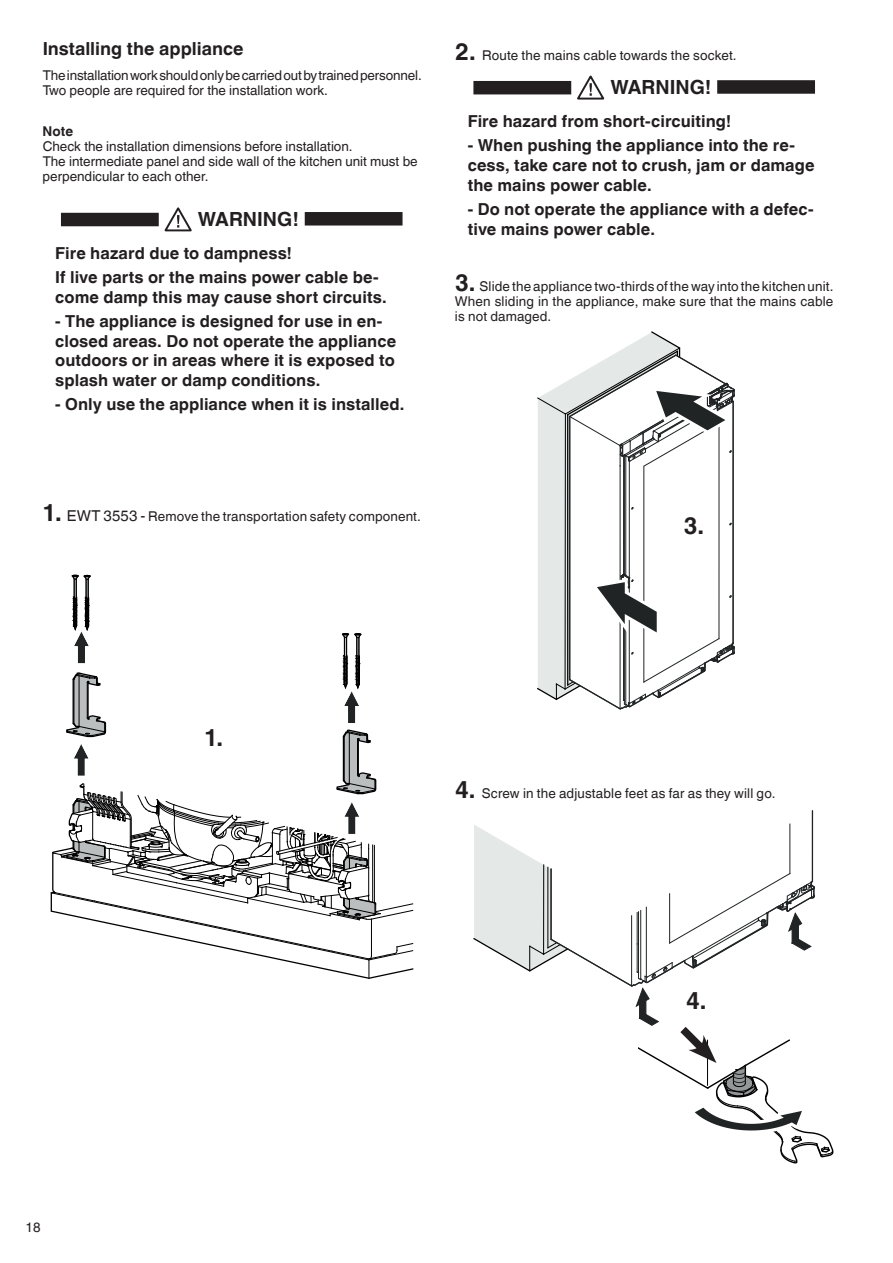
<style>
.page{position:relative;width:893px;height:1263px;background:#fff}
.page>*{position:absolute;margin:0;border:0;box-sizing:border-box;transform-origin:0 0}
.t1{font:700 24px "Helvetica Linotype";color:#231f20}
.t2{font:700 19.5px "Helvetica Linotype";color:#231f20}
.t3{font:700 18px "Helvetica Linotype";color:#231f20}
.t4{font:700 16.5px/19.8px "Helvetica Linotype";letter-spacing:.005em;color:#231f20}
.t5{font:13.5px/15px "Helvetica Linotype";color:#231f20}
.t6{font:700 13.5px "Helvetica Linotype";color:#231f20}
.s1{font-weight:700;font-size:24px}
.s2{font-size:15px}
</style>
<div class="page">
<svg style="left:537px;top:331px;width:198px;height:379px"></svg>
<hr style="left:812px;top:811px;width:1px;height:69px;background:#202425">
<svg style="left:473px;top:824px;width:360px;height:339px"></svg>
<div style="left:473px;top:81px;width:98px;height:13px;background:#231f20"></div>
<svg style="left:577px;top:75px;width:28px;height:25px"></svg>
<div style="left:717px;top:80px;width:98px;height:14px;background:#231f20"></div>
<div style="left:61px;top:213px;width:98px;height:13px;background:#231f20"></div>
<svg style="left:164px;top:207px;width:28px;height:25px"></svg>
<div style="left:305px;top:212px;width:98px;height:14px;background:#231f20"></div>
<svg style="left:50px;top:575px;width:364px;height:404px"></svg>
<h3 class="t3" style="left:43px;top:39px;width:202px">Installing the appliance</h3>
<p class="t5" style="left:455px;top:48px;width:283px"><span class="s1">2.</span> Route the mains cable towards the socket.</p>
<p class="t5" style="left:43px;top:68px;width:381px">The installation work should only be carried out by trained personnel.<br>Two people are required for the installation work.</p>
<h2 class="t2" style="left:610px;top:76px;width:102px">WARNING!</h2>
<p class="t4" style="left:468px;top:111px;width:265px">Fire hazard from short-circuiting!</p>
<p class="t4" style="left:468px;top:135px;width:348px">- When pushing the appliance into the re&shy;cess, take care not to crush, jam or damage the mains power cable.</p>
<p class="t4" style="left:468px;top:199px;width:347px">- Do not operate the appliance with a defec-</p>
<p class="t6" style="left:43px;top:123px;width:32px">Note</p>
<p class="t5" style="left:43px;top:139px;width:377px">Check the installation dimensions before installation.<br>The intermediate panel and side wall of the kitchen unit must be perpendicular to each other.</p>
<h2 class="t2" style="left:198px;top:208px;width:102px">WARNING!</h2>
<p class="t4" style="left:468px;top:219px;width:189px">tive mains power cable.</p>
<p class="t4" style="left:55px;top:241px;width:325px;line-height:24px">Fire hazard due to dampness!<br>If live parts or the mains power cable be-</p>
<p class="t4" style="left:55px;top:287px;width:333px">come damp this may cause short circuits.</p>
<p class="t4" style="left:55px;top:311px;width:342px">- The appliance is designed for use in en&shy;closed areas. Do not operate the appliance outdoors or in areas where it is exposed to splash water or damp conditions.</p>
<p class="t4" style="left:55px;top:395px;width:351px">- Only use the appliance when it is installed.</p>
<p class="t5" style="left:455px;top:279px;width:380px;text-align:justify"><span class="s1">3.</span> Slide the appliance two-thirds of the way into the kitchen unit.<br>When sliding in the appliance, make sure that the mains cable is not damaged.</p>
<p class="t5" style="left:43px;top:509px;width:380px"><span class="s1">1.</span> <span class="s2">EWT 3553 -</span> Remove the transportation safety component.</p>
<h1 class="t1" style="left:684px;top:511px;width:22px">3.</h1>
<h1 class="t1" style="left:204px;top:724px;width:21px">1.</h1>
<p class="t5" style="left:455px;top:785px;width:322px"><span class="s1">4.</span> Screw in the adjustable feet as far as they will go.</p>
<h1 class="t1" style="left:686px;top:987px;width:22px">4.</h1>
<p class="t5" style="left:26px;top:1220px;width:17px">18</p>
</div>
